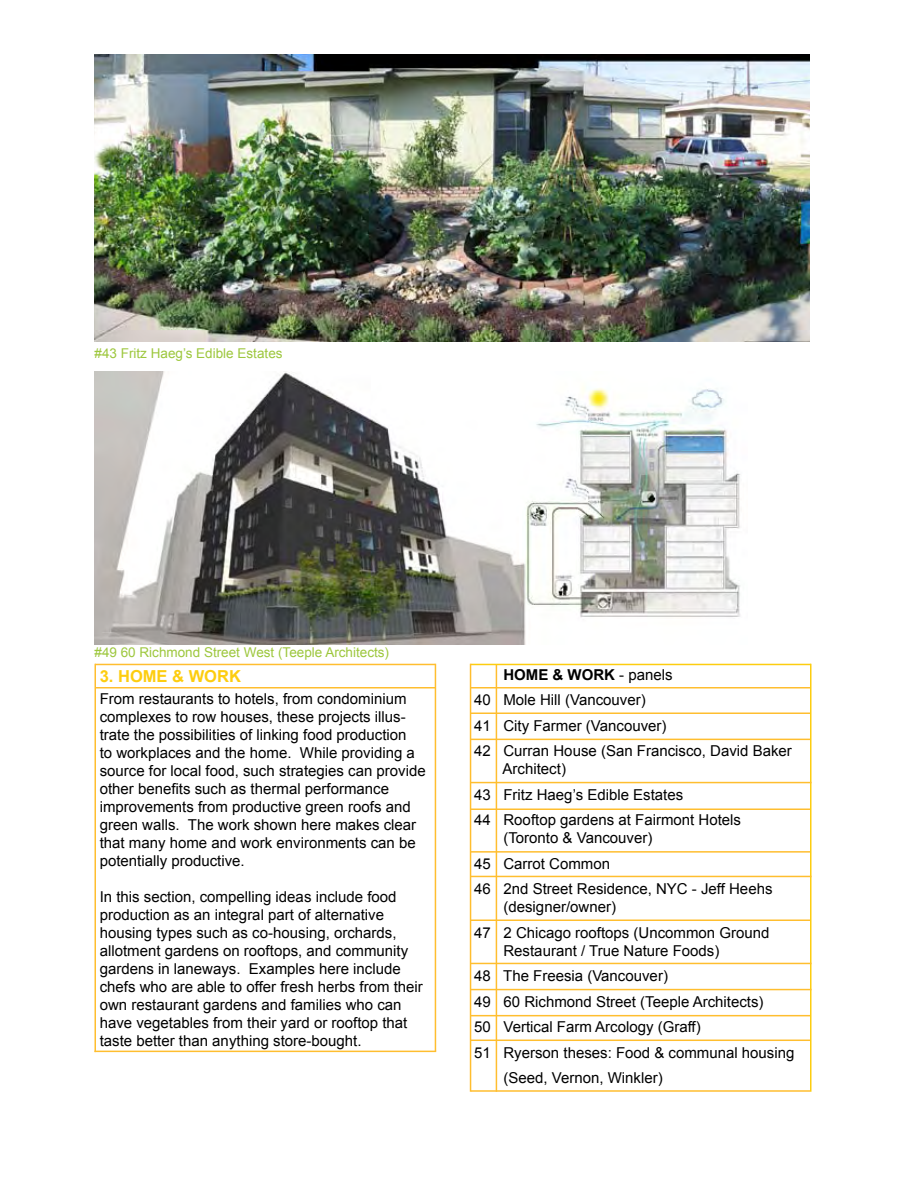
<style>
.page{position:relative;width:918px;height:1188px;background:#fff}
.page>*{position:absolute;margin:0;border:0;box-sizing:border-box;transform-origin:0 0}
.t1{font:700 16.5px "Arial";color:#fdcd0f}
.t2{font:15px/18px "Arial";color:#000}
.t3{font:13.5px "Arial";color:#9dc73d}
.s1{font-weight:700}
</style>
<div class="page">
<hr style="left:95px;top:664px;width:340px;height:1px;background:#ffbe2f">
<hr style="left:94px;top:664px;width:2px;height:388px;background:#ffbe2f">
<hr style="left:94px;top:1051px;width:342px;height:1px;background:#ffbe2f">
<hr style="left:435px;top:664px;width:1px;height:387px;background:#ffbe2f">
<hr style="left:95px;top:687px;width:340px;height:2px;background:#ffbe2f">
<hr style="left:496px;top:664px;width:1px;height:428px;background:#ffbe2f">
<hr style="left:471px;top:664px;width:340px;height:1px;background:#fdcd0f">
<hr style="left:810px;top:664px;width:2px;height:428px;background:#fdcd0f">
<hr style="left:470px;top:664px;width:1px;height:428px;background:#ffbe2f">
<hr style="left:471px;top:1040px;width:339px;height:1px;background:#ffbe2f">
<hr style="left:471px;top:1015px;width:339px;height:1px;background:#ffbe2f">
<hr style="left:471px;top:989px;width:340px;height:1px;background:#ffbe2f">
<hr style="left:471px;top:963px;width:340px;height:1px;background:#ffbe2f">
<hr style="left:471px;top:920px;width:339px;height:1px;background:#ffbe2f">
<hr style="left:471px;top:876px;width:340px;height:1px;background:#ffbe2f">
<hr style="left:471px;top:851px;width:339px;height:2px;background:#ffbe2f">
<hr style="left:471px;top:809px;width:339px;height:1px;background:#ffbe2f">
<hr style="left:471px;top:782px;width:340px;height:1px;background:#ffbe2f">
<hr style="left:471px;top:739px;width:339px;height:1px;background:#ffbe2f">
<hr style="left:471px;top:713px;width:339px;height:1px;background:#ffbe2f">
<hr style="left:471px;top:687px;width:339px;height:2px;background:#ffbe2f">
<hr style="left:471px;top:1090px;width:339px;height:2px;background:#ffbe2f">
<img style="left:94px;top:54px;width:716px;height:287px">
<img style="left:95px;top:372px;width:646px;height:272px">
<p class="t3" style="left:94px;top:344px;width:190px">#43 Fritz Haeg’s Edible Estates</p>
<p class="t3" style="left:94px;top:643px;width:296px">#49 60 Richmond Street West (Teeple Architects)</p>
<p class="t1" style="left:100px;top:665px;width:143px">3. HOME &amp; WORK</p>
<p class="t2" style="left:100px;top:690px;width:327px">From restaurants to hotels, from condominium complexes to row houses, these projects illus&shy;trate the possibilities of linking food production<br>to workplaces and the home. While providing a source for local food, such strategies can provide other benefits such as thermal performance improvements from productive green roofs and green walls. The work shown here makes clear that many home and work environments can be potentially productive.</p>
<p class="t2" style="left:100px;top:888px;width:325px">In this section, compelling ideas include food production as an integral part of alternative housing types such as co-housing, orchards, allotment gardens on rooftops, and community gardens in laneways. Examples here include chefs who are able to offer fresh herbs from their own restaurant gardens and families who can have vegetables from their yard or rooftop that taste better than anything store-bought.</p>
<p class="t2" style="left:474px;top:662px;width:319px;line-height:25.5px;text-indent:29px"><span class="s1">HOME &amp; WORK</span> - panels<br>40 Mole Hill (Vancouver)<br>41 City Farmer (Vancouver)<br>42 Curran House (San Francisco, David Baker</p>
<p class="t2" style="left:474px;top:757px;width:268px;line-height:25.5px;text-indent:28px">Architect)<br>43 Fritz Haeg’s Edible Estates<br>44 Rooftop gardens at Fairmont Hotels</p>
<p class="t2" style="left:474px;top:826px;width:300px;line-height:25.5px;text-indent:29px">(Toronto &amp; Vancouver)<br>45 Carrot Common<br>46 2nd Street Residence, NYC - Jeff Heehs</p>
<p class="t2" style="left:474px;top:895px;width:297px;line-height:25.5px;text-indent:29px">(designer/owner)<br>47 2 Chicago rooftops (Uncommon Ground</p>
<p class="t2" style="left:503px;top:942px;width:217px">Restaurant / True Nature Foods)</p>
<p class="t2" style="left:474px;top:967px;width:195px">48 The Freesia (Vancouver)</p>
<p class="t2" style="left:474px;top:993px;width:291px">49 60 Richmond Street (Teeple Architects)</p>
<p class="t2" style="left:474px;top:1018px;width:228px">50 Vertical Farm Arcology (Graff)</p>
<p class="t2" style="left:474px;top:1044px;width:322px">51 Ryerson theses: Food &amp; communal housing</p>
<p class="t2" style="left:503px;top:1069px;width:161px">(Seed, Vernon, Winkler)</p>
</div>
